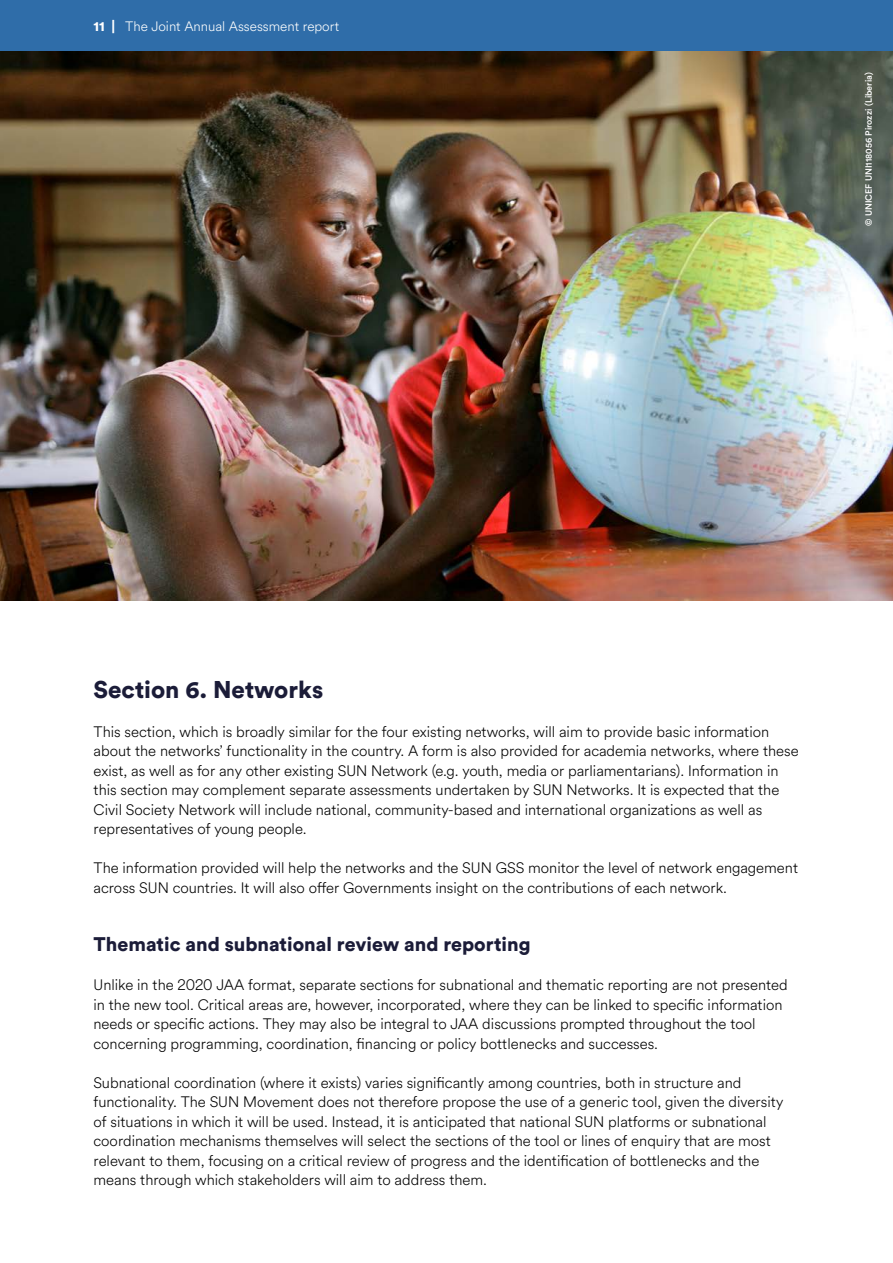
<style>
.page{position:relative;width:893px;height:1263px;background:#fff}
.page>*{position:absolute;margin:0;border:0;box-sizing:border-box;transform-origin:0 0}
.t1{font:900 24px "Circular Std";color:#1b1c38}
.t2{font:900 19.5px "Circular Std";color:#1b1c38}
.t3{font:300 15px/19.5px "Circular Std";color:#000}
.t4{font:300 13.5px "Circular Std";color:#fff}
.t5{font:500 9px "Circular Std";color:#fff}
.s1{font-weight:900}
</style>
<div class="page">
<div style="left:0;top:0;width:893px;height:51px;background:#2f6da9"></div>
<img style="left:0;top:51px;width:893px;height:549px">
<p class="t4" style="left:94px;top:17px;width:247px"><span class="s1">11 |</span> The Joint Annual Assessment report</p>
<p class="t5" style="left:863px;top:226px;width:155px;rotate:-90deg">© UNICEF UNI118056 Pirozzi (Liberia)</p>
<h1 class="t1" style="left:94px;top:673px;width:231px">Section 6. Networks</h1>
<p class="t3" style="left:94px;top:721px;width:707px">This section, which is broadly similar for the four existing networks, will aim to provide basic information about the networks’ functionality in the country. A form is also provided for academia networks, where these exist, as well as for any other existing SUN Network (e.g. youth, media or parliamentarians). Information in this section may complement separate assessments undertaken by SUN Networks. It is expected that the Civil Society Network will include national, community-based and international organizations as well as representatives of young people.</p>
<p class="t3" style="left:94px;top:857px;width:706px">The information provided will help the networks and the SUN GSS monitor the level of network engagement across SUN countries. It will also offer Governments insight on the contributions of each network.</p>
<h2 class="t2" style="left:94px;top:931px;width:438px">Thematic and subnational review and reporting</h2>
<p class="t3" style="left:94px;top:974px;width:696px">Unlike in the 2020 JAA format, separate sections for subnational and thematic reporting are not presented in the new tool. Critical areas are, however, incorporated, where they can be linked to specific information needs or specific actions. They may also be integral to JAA discussions prompted throughout the tool concerning programming, coordination, financing or policy bottlenecks and successes.</p>
<p class="t3" style="left:94px;top:1072px;width:691px">Subnational coordination (where it exists) varies significantly among countries, both in structure and functionality. The SUN Movement does not therefore propose the use of a generic tool, given the diversity of situations in which it will be used. Instead, it is anticipated that national SUN platforms or subnational coordination mechanisms themselves will select the sections of the tool or lines of enquiry that are most relevant to them, focusing on a critical review of progress and the identification of bottlenecks and the means through which stakeholders will aim to address them.</p>
</div>
